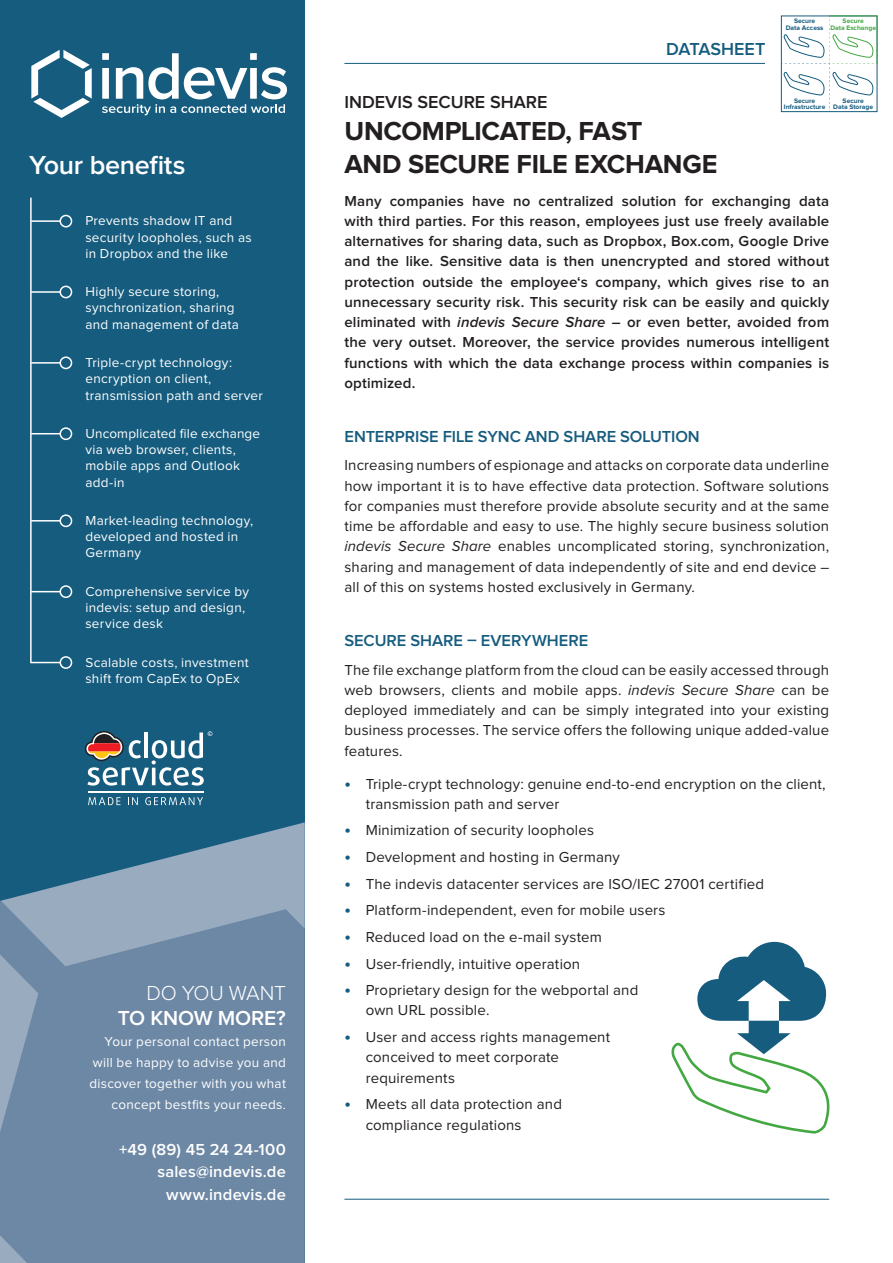
<style>
.page{position:relative;width:893px;height:1263px;background:#fff}
.page>*{position:absolute;margin:0;border:0;box-sizing:border-box;transform-origin:0 0}
._2{font:700 27px/32.4px "Proxima Nova";letter-spacing:-.01em;color:#231f20}
.t1{font:600 27px "Proxima Nova";letter-spacing:-.015em;color:#fff}
.t2{font:600 21px "Proxima Nova";letter-spacing:-.005em;color:#fff}
.t3{font:300 21px "Proxima Nova";letter-spacing:-.01em;color:#fff}
._1{font:600 18px "Proxima Nova";color:#231f20}
.t4{font:600 18px "Proxima Nova";letter-spacing:-.005em;color:#165c7e}
.Sub_blau{font:600 16.5px "Proxima Nova";color:#165c7e}
.t5{font:600 16.5px/22.5px "Proxima Nova";letter-spacing:.015em;color:#fff;text-align:right}
.Copy_Absatz_nach{font:15px/20.2px "Proxima Nova";letter-spacing:.01em;color:#231f20}
._3{font:600 15px/20.2px "Proxima Nova";letter-spacing:.01em;color:#231f20;text-align:justify}
.t6{font:13.5px/16.2px "Proxima Nova";letter-spacing:.02em;color:#fff}
.t7{font:700 6.75px/6.8px "Proxima Nova";color:#165c7e;text-align:center}
.t8{font:700 6.75px/6.8px "Proxima Nova";color:#43a842;text-align:center}
.s1{font-style:italic}
.s2{font-weight:700;font-size:18px;color:#165c7e}
</style>
<div class="page">
<div style="left:0;top:0;width:305px;height:1263px;background:#165c7e"></div>
<svg style="left:0;top:822px;width:305px;height:441px;background:#6d8aa6"></svg>
<hr style="left:344px;top:63px;width:485px;height:1px;background:#165c7e">
<hr style="left:344px;top:1199px;width:485px;height:1px;background:#165c7e">
<svg style="left:31px;top:50px;width:61px;height:68px"></svg>
<svg style="left:102px;top:53px;width:185px;height:62px"></svg>
<hr style="left:30px;top:198px;width:2px;height:465px;background:#fff">
<hr style="left:31px;top:220px;width:30px;height:2px;background:#fff">
<div style="left:60px;top:215px;width:12px;height:12px;border:2px solid #fff;border-radius:50%"></div>
<hr style="left:31px;top:433px;width:30px;height:1px;background:#fff">
<div style="left:60px;top:427px;width:12px;height:13px;border:2px solid #fff;border-radius:50%"></div>
<hr style="left:31px;top:520px;width:30px;height:1px;background:#fff">
<div style="left:60px;top:514px;width:12px;height:13px;border:2px solid #fff;border-radius:50%"></div>
<hr style="left:31px;top:591px;width:30px;height:1px;background:#fff">
<div style="left:60px;top:585px;width:12px;height:13px;border:2px solid #fff;border-radius:50%"></div>
<hr style="left:31px;top:362px;width:30px;height:2px;background:#fff">
<div style="left:60px;top:356px;width:12px;height:13px;border:2px solid #fff;border-radius:50%"></div>
<hr style="left:31px;top:291px;width:30px;height:2px;background:#fff">
<div style="left:60px;top:286px;width:12px;height:12px;border:2px solid #fff;border-radius:50%"></div>
<hr style="left:31px;top:662px;width:30px;height:1px;background:#fff">
<div style="left:60px;top:656px;width:12px;height:13px;border:2px solid #fff;border-radius:50%"></div>
<svg style="left:88px;top:797px;width:33px;height:8px"></svg>
<svg style="left:128px;top:797px;width:10px;height:8px"></svg>
<svg style="left:145px;top:797px;width:58px;height:8px"></svg>
<hr style="left:88px;top:791px;width:115px;height:1px;background:#fff">
<svg style="left:85px;top:731px;width:127px;height:54px"></svg>
<div style="left:765px;top:0;width:128px;height:128px;background:#fff"></div>
<svg style="left:781px;top:15px;width:97px;height:97px"></svg>
<svg style="left:671px;top:942px;width:159px;height:190px"></svg>
<p class="t1" style="left:29px;top:150px;width:158px">Your benefits</p>
<p class="t6" style="left:85px;top:213px;width:148px">Prevents shadow IT and</p>
<p class="t6" style="left:85px;top:229px;width:168px">security loopholes, such as in Dropbox and the like</p>
<p class="t6" style="left:85px;top:284px;width:155px">Highly secure storing, synchronization, sharing and management of data</p>
<p class="t6" style="left:85px;top:355px;width:179px">Triple-crypt technology: encryption on client, transmission path and server</p>
<p class="t6" style="left:85px;top:426px;width:176px">Uncomplicated file exchange via web browser, clients, mobile apps and Outlook add-in</p>
<p class="t6" style="left:85px;top:513px;width:169px">Market-leading technology, developed and hosted in<br>Germany</p>
<p class="t6" style="left:85px;top:584px;width:165px">Comprehensive service by indevis: setup and design, service desk</p>
<p class="t6" style="left:85px;top:654px;width:165px">Scalable costs, investment shift from CapEx to OpEx</p>
<h2 class="t3" style="left:146px;top:981px;width:141px">DO YOU WANT</h2>
<h2 class="t2" style="left:118px;top:1006px;width:169px">TO KNOW MORE?</h2>
<p class="t6" style="left:89px;top:1032px;width:198px;line-height:21px;text-align:right">Your personal contact person will be happy to advise you and discover together with you what concept bestfits your needs.</p>
<p class="t5" style="left:119px;top:1138px;width:168px">+49 (89) 45 24 24-100 sales@indevis.de www.indevis.de</p>
<p class="t4" style="left:666px;top:39px;width:101px">DATASHEET</p>
<p class="t7" style="left:786px;top:18px;width:39px">Secure<br>Data Access</p>
<p class="t8" style="left:830px;top:18px;width:47px">Secure<br>Data Exchange</p>
<p class="_1" style="left:344px;top:92px;width:205px">INDEVIS SECURE SHARE</p>
<p class="_2" style="left:344px;top:116px;width:375px">UNCOMPLICATED, FAST<br>AND SECURE FILE EXCHANGE</p>
<p class="_3" style="left:344px;top:191px;width:486px">Many companies have no centralized solution for exchanging data with third parties. For this reason, employees just use freely available alternatives for sharing data, such as Dropbox, Box.com, Google Drive and the like. Sensitive data is then unencrypted and stored without protection outside the employee‘s company, which gives rise to an unnecessary security risk. This security risk can be easily and quickly eliminated with <span class="s1">indevis Secure Share</span> – or even better, avoided from the very outset. Moreover, the service provides numerous intelligent functions with which the data exchange process within companies is optimized.</p>
<p class="Sub_blau" style="left:344px;top:427px;width:357px">ENTERPRISE FILE SYNC AND SHARE SOLUTION</p>
<p class="Copy_Absatz_nach" style="left:344px;top:456px;width:486px;text-align:justify">Increasing numbers of espionage and attacks on corporate data underline how important it is to have effective data protection. Software solutions for companies must therefore provide absolute security and at the same time be affordable and easy to use. The highly secure business solution <span class="s1">indevis Secure Share</span> enables uncomplicated storing, synchronization, sharing and management of data independently of site and end device – all of this on systems hosted exclusively in Germany.</p>
<p class="Sub_blau" style="left:344px;top:631px;width:245px">SECURE SHARE – EVERYWHERE</p>
<p class="Copy_Absatz_nach" style="left:344px;top:660px;width:486px;text-align:justify">The file exchange platform from the cloud can be easily accessed through web browsers, clients and mobile apps. <span class="s1">indevis Secure Share</span> can be deployed immediately and can be simply integrated into your existing business processes. The service offers the following unique added-value features.</p>
<p class="Copy_Absatz_nach" style="left:366px;top:774px;width:461px;text-indent:-21px"><span class="s2">•</span> Triple-crypt technology: genuine end-to-end encryption on the client, transmission path and server</p>
<p class="Copy_Absatz_nach" style="left:344px;top:821px;width:251px"><span class="s2">•</span> Minimization of security loopholes</p>
<p class="Copy_Absatz_nach" style="left:344px;top:847px;width:277px"><span class="s2">•</span> Development and hosting in Germany</p>
<p class="Copy_Absatz_nach" style="left:344px;top:874px;width:421px"><span class="s2">•</span> The indevis datacenter services are ISO/IEC 27001 certified</p>
<p class="Copy_Absatz_nach" style="left:344px;top:900px;width:323px"><span class="s2">•</span> Platform-independent, even for mobile users</p>
<p class="Copy_Absatz_nach" style="left:344px;top:927px;width:259px"><span class="s2">•</span> Reduced load on the e-mail system</p>
<p class="Copy_Absatz_nach" style="left:344px;top:954px;width:237px"><span class="s2">•</span> User-friendly, intuitive operation</p>
<p class="Copy_Absatz_nach" style="left:366px;top:980px;width:274px;text-indent:-21px"><span class="s2">•</span> Proprietary design for the webportal and own URL possible.</p>
<p class="Copy_Absatz_nach" style="left:366px;top:1027px;width:246px;text-indent:-21px"><span class="s2">•</span> User and access rights management conceived to meet corporate requirements</p>
<p class="Copy_Absatz_nach" style="left:366px;top:1094px;width:198px;text-indent:-21px"><span class="s2">•</span> Meets all data protection and compliance regulations</p>
<p class="t7" style="left:784px;top:97px;width:43px">Secure<br>Infrastructure</p>
<p class="t7" style="left:833px;top:97px;width:42px">Secure<br>Data Storage</p>
</div>
